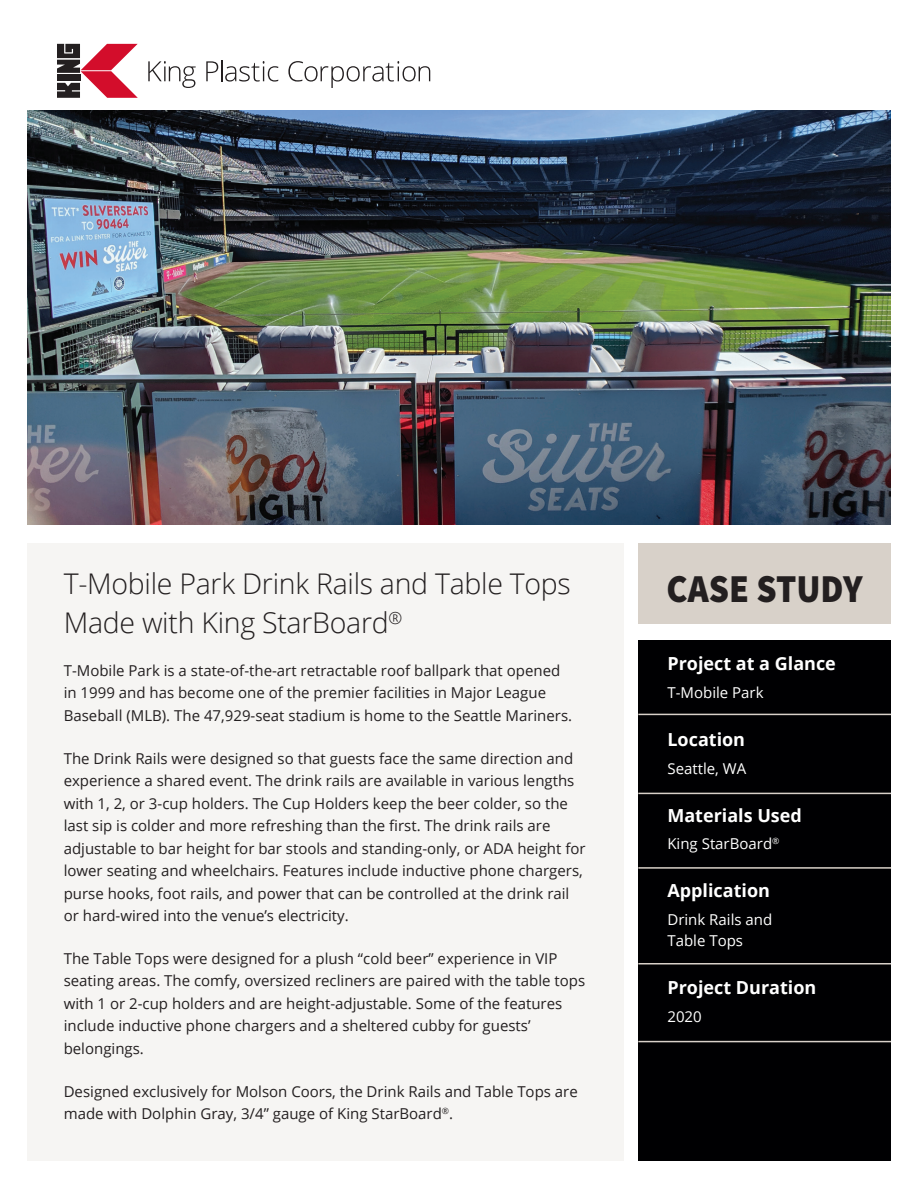
<style>
.page{position:relative;width:918px;height:1188px;background:#fff}
.page>*{position:absolute;margin:0;border:0;box-sizing:border-box;transform-origin:0 0}
.t1{font:900 39.6px "Source Sans Pro";color:#231f20;scale:.91 1}
.t2{font:300 28.5px "Open Sans";letter-spacing:-.01em;color:#231f20}
.t3{font:700 18px "Open Sans";color:#fff}
.t4{font:15px/22.5px "Open Sans";color:#231f20}
.t5{font:15px/21px "Open Sans";color:#fff}
</style>
<div class="page">
<div style="left:638px;top:543px;width:253px;height:81px;background:#d8d1c9"></div>
<div style="left:638px;top:640px;width:253px;height:521px;background:#000002"></div>
<svg style="left:57px;top:44px;width:81px;height:54px"></svg>
<svg style="left:148px;top:61px;width:48px;height:27px"></svg>
<svg style="left:206px;top:61px;width:12px;height:20px"></svg>
<hr style="left:221px;top:60px;width:2px;height:21px;background:#231f20">
<svg style="left:225px;top:61px;width:53px;height:21px"></svg>
<svg style="left:288px;top:61px;width:142px;height:27px"></svg>
<div style="left:27px;top:543px;width:596px;height:618px;background:#f6f5f3"></div>
<hr style="left:638px;top:714px;width:253px;height:1px;background:#d8d1c9">
<hr style="left:638px;top:793px;width:253px;height:1px;background:#d8d1c9">
<hr style="left:638px;top:867px;width:253px;height:2px;background:#d8d1c9">
<hr style="left:638px;top:963px;width:253px;height:1px;background:#d8d1c9">
<hr style="left:638px;top:1041px;width:253px;height:1px;background:#d8d1c9">
<img style="left:27px;top:110px;width:864px;height:415px">
<p class="t2" style="left:64px;top:564px;width:509px">T-Mobile Park Drink Rails and Table Tops</p>
<p class="t1" style="left:667px;top:564px;width:217px">CASE STUDY</p>
<p class="t2" style="left:64px;top:603px;width:340px">Made with King StarBoard<sup>®</sup></p>
<p class="t4" style="left:64px;top:659px;width:510px">T-Mobile Park is a state-of-the-art retractable roof ballpark that opened in 1999 and has become one of the premier facilities in Major League<br>Baseball (MLB). The 47,929-seat stadium is home to the Seattle Mariners.</p>
<p class="t4" style="left:64px;top:746px;width:523px">The Drink Rails were designed so that guests face the same direction and experience a shared event. The drink rails are available in various lengths with 1, 2, or 3-cup holders. The Cup Holders keep the beer colder, so the last sip is colder and more refreshing than the first. The drink rails are adjustable to bar height for bar stools and standing-only, or ADA height for lower seating and wheelchairs. Features include inductive phone chargers, purse hooks, foot rails, and power that can be controlled at the drink rail or hard-wired into the venue’s electricity.</p>
<p class="t4" style="left:64px;top:947px;width:523px">The Table Tops were designed for a plush “cold beer” experience in VIP seating areas. The comfy, oversized recliners are paired with the table tops with 1 or 2-cup holders and are height-adjustable. Some of the features include inductive phone chargers and a sheltered cubby for guests’ belongings.</p>
<p class="t4" style="left:64px;top:1079px;width:516px">Designed exclusively for Molson Coors, the Drink Rails and Table Tops are made with Dolphin Gray, 3/4” gauge of King StarBoard<sup>®</sup>.</p>
<p class="t3" style="left:667px;top:651px;width:170px">Project at a Glance</p>
<p class="t5" style="left:667px;top:682px;width:98px">T-Mobile Park</p>
<p class="t3" style="left:667px;top:727px;width:79px">Location</p>
<p class="t5" style="left:667px;top:757px;width:80px">Seattle, WA</p>
<p class="t3" style="left:667px;top:802px;width:136px">Materials Used</p>
<p class="t5" style="left:667px;top:833px;width:114px">King StarBoard<sup>®</sup></p>
<p class="t3" style="left:667px;top:878px;width:104px">Application</p>
<p class="t5" style="left:667px;top:909px;width:106px">Drink Rails and<br>Table Tops</p>
<p class="t3" style="left:667px;top:975px;width:150px">Project Duration</p>
<p class="t5" style="left:667px;top:1006px;width:36px">2020</p>
</div>
